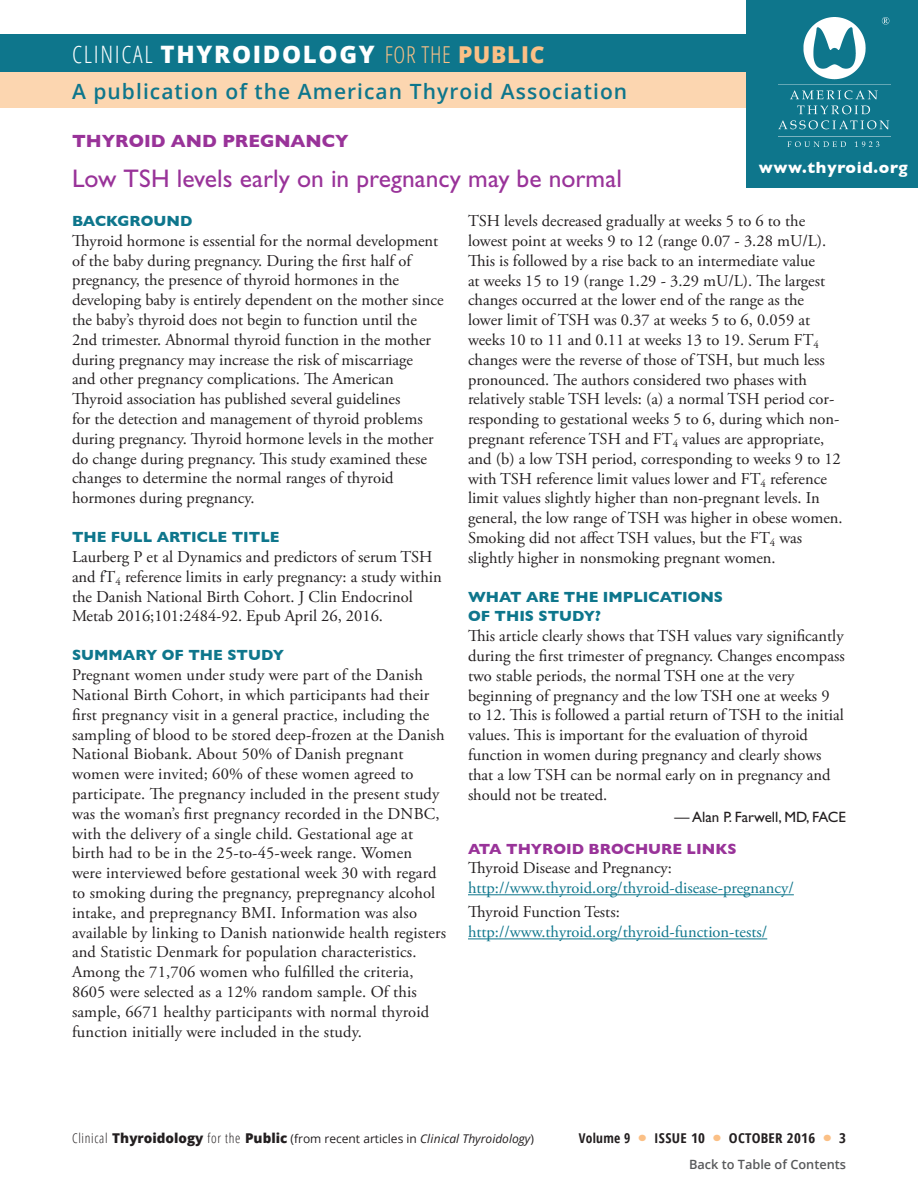
<style>
.page{position:relative;width:918px;height:1188px;background:#fff}
.page>*{position:absolute;margin:0;border:0;box-sizing:border-box;transform-origin:0 0}
.t1{font:25.5px "Gill Sans Std";color:#939}
.t2{font:800 24px "Open Sans";letter-spacing:.07em;color:#fff}
.t3{font:600 21px "Open Sans";letter-spacing:.05em;color:#0e768c}
.Topic_Header{font:700 18px "Gill Sans";color:#939}
.body_serif{font:16.5px/19.8px "Adobe Garamond Pro";color:#231f20}
.body_serif_2nd_para{font:16.5px/19.8px "Adobe Garamond Pro";color:#231f20}
.body_links{font:16.5px/19.8px "Adobe Garamond Pro";color:#0e768c}
.t4{font:700 16.5px "Gill Sans";letter-spacing:.04em;color:#fff}
.question{font:700 15px/19.5px "Gill Sans";color:#0e768c}
.question_links{font:700 15px "Gill Sans";color:#939}
.body_editor_name{font:15px "Gill Sans Std";color:#231f20}
.t5{font:700 condensed 13.5px "Open Sans";letter-spacing:.02em;color:#231f20;scale:1.1 1}
.t6{font:700 condensed 13.5px "Open Sans";letter-spacing:.02em;color:#231f20}
.t7{font:600 12.75px "Open Sans";color:#58595b}
.t8{font:12px "Open Sans";color:#231f20}
.s1{font-weight:300;font-stretch:condensed}
.s2{font-weight:300;font-stretch:condensed;font-size:23.25px;color:#fbc086}
.s3{font-size:23.25px;color:#fbc086}
.s4{color:#231f20}
.s5{font-weight:300;font-stretch:condensed;font-size:13.5px}
.s6{font-weight:800;font-size:13.5px}
.s7{font-style:italic}
</style>
<div class="page">
<div style="left:0;top:70px;width:918px;height:38px;background:#fcd6b0"></div>
<div style="left:0;top:35px;width:918px;height:37px;background:#0e768c"></div>
<div style="left:747px;top:0;width:171px;height:188px;background:#0e768c"></div>
<img style="left:778px;top:18px;width:112px;height:129px">
<hr style="left:468px;top:894px;width:326px;height:1px;background:#0e768c">
<hr style="left:468px;top:938px;width:299px;height:1px;background:#0e768c">
<p class="t2" style="left:72px;top:36px;width:474px"><span class="s1">CLINICAL</span> THYROIDOLOGY <span class="s2">FOR THE</span> <span class="s3">PUBLIC</span></p>
<p class="t3" style="left:72px;top:77px;width:557px">A publication of the American Thyroid Association</p>
<p class="Topic_Header" style="left:72px;top:131px;width:278px">THYROID AND PREGNANCY</p>
<p class="t1" style="left:72px;top:164px;width:551px">Low TSH levels early on in pregnancy may be normal</p>
<p class="question" style="left:72px;top:211px;width:122px">BACKGROUND</p>
<p class="body_serif" style="left:72px;top:231px;width:373px">Thyroid hormone is essential for the normal development of the baby during pregnancy. During the first half of pregnancy, the presence of thyroid hormones in the developing baby is entirely dependent on the mother since the baby’s thyroid does not begin to function until the 2nd trimester. Abnormal thyroid function in the mother during pregnancy may increase the risk of miscarriage<br>and other pregnancy complications. The American Thyroid association has published several guidelines<br>for the detection and management of thyroid problems during pregnancy. Thyroid hormone levels in the mother do change during pregnancy. This study examined these changes to determine the normal ranges of thyroid hormones during pregnancy.</p>
<p class="question" style="left:72px;top:527px;width:209px">THE FULL ARTICLE TITLE</p>
<p class="body_serif" style="left:72px;top:547px;width:371px">Laurberg P et al Dynamics and predictors of serum TSH and fT<sub>4</sub> reference limits in early pregnancy: a study within the Danish National Birth Cohort. J Clin Endocrinol Metab 2016;101:2484-92. Epub April 26, 2016.</p>
<p class="question" style="left:72px;top:645px;width:214px">SUMMARY OF THE STUDY</p>
<p class="body_serif" style="left:72px;top:666px;width:376px">Pregnant women under study were part of the Danish National Birth Cohort, in which participants had their first pregnancy visit in a general practice, including the sampling of blood to be stored deep-frozen at the Danish National Biobank. About 50% of Danish pregnant women were invited; 60% of these women agreed to participate. The pregnancy included in the present study was the woman’s first pregnancy recorded in the DNBC, with the delivery of a single child. Gestational age at birth had to be in the 25-to-45-week range. Women<br>were interviewed before gestational week 30 with regard to smoking during the pregnancy, prepregnancy alcohol intake, and prepregnancy BMI. Information was also available by linking to Danish nationwide health registers and Statistic Denmark for population characteristics.<br>Among the 71,706 women who fulfilled the criteria, 8605 were selected as a 12% random sample. Of this sample, 6671 healthy participants with normal thyroid function initially were included in the study.</p>
<p class="t4" style="left:759px;top:158px;width:150px">www.thyroid.org</p>
<p class="body_serif_2nd_para" style="left:468px;top:212px;width:376px">TSH levels decreased gradually at weeks 5 to 6 to the lowest point at weeks 9 to 12 (range 0.07 - 3.28 mU/L).<br>This is followed by a rise back to an intermediate value<br>at weeks 15 to 19 (range 1.29 - 3.29 mU/L). The largest changes occurred at the lower end of the range as the lower limit of TSH was 0.37 at weeks 5 to 6, 0.059 at weeks 10 to 11 and 0.11 at weeks 13 to 19. Serum FT<sub>4 </sub>changes were the reverse of those of TSH, but much less pronounced. The authors considered two phases with relatively stable TSH levels: (a) a normal TSH period cor&shy;responding to gestational weeks 5 to 6, during which non&shy;pregnant reference TSH and FT<sub>4</sub> values are appropriate, and (b) a low TSH period, corresponding to weeks 9 to 12 with TSH reference limit values lower and FT<sub>4</sub> reference limit values slightly higher than non-pregnant levels. In general, the low range of TSH was higher in obese women.<br>Smoking did not affect TSH values, but the FT<sub>4</sub> was slightly higher in nonsmoking pregnant women.</p>
<p class="question" style="left:468px;top:587px;width:257px">WHAT ARE THE IMPLICATIONS<br>OF THIS STUDY?</p>
<p class="body_serif" style="left:468px;top:627px;width:378px">This article clearly shows that TSH values vary significantly during the first trimester of pregnancy. Changes encompass two stable periods, the normal TSH one at the very beginning of pregnancy and the low TSH one at weeks 9 to 12. This is followed a partial return of TSH to the initial values. This is important for the evaluation of thyroid function in women during pregnancy and clearly shows that a low TSH can be normal early on in pregnancy and should not be treated.</p>
<p class="body_editor_name" style="left:674px;top:808px;width:173px">— Alan P. Farwell, MD, FACE</p>
<p class="question_links" style="left:468px;top:840px;width:270px">ATA THYROID BROCHURE LINKS</p>
<p class="body_links" style="left:468px;top:859px;width:327px"><span class="s4">Thyroid Disease and Pregnancy: </span>http://www.thyroid.org/thyroid-disease-pregnancy/</p>
<p class="body_links" style="left:468px;top:903px;width:301px"><span class="s4">Thyroid Function Tests: </span>http://www.thyroid.org/thyroid-function-tests/</p>
<p class="t8" style="left:72px;top:1130px;width:463px"><span class="s5">Clinical</span> <span class="s6">Thyroidology</span> <span class="s5">for the</span> <span class="s6">Public</span> (from recent articles in <span class="s7">Clinical Thyroidology</span>)</p>
<p class="t6" style="left:579px;top:1129px;width:53px">Volume 9</p>
<p class="t5" style="left:654px;top:1129px;width:48px">ISSUE 10</p>
<p class="t5" style="left:729px;top:1129px;width:80px">OCTOBER 2016</p>
<p class="t5" style="left:839px;top:1129px;width:8px">3</p>
<p class="t7" style="left:689px;top:1155px;width:158px">Back to Table of Contents</p>
</div>
